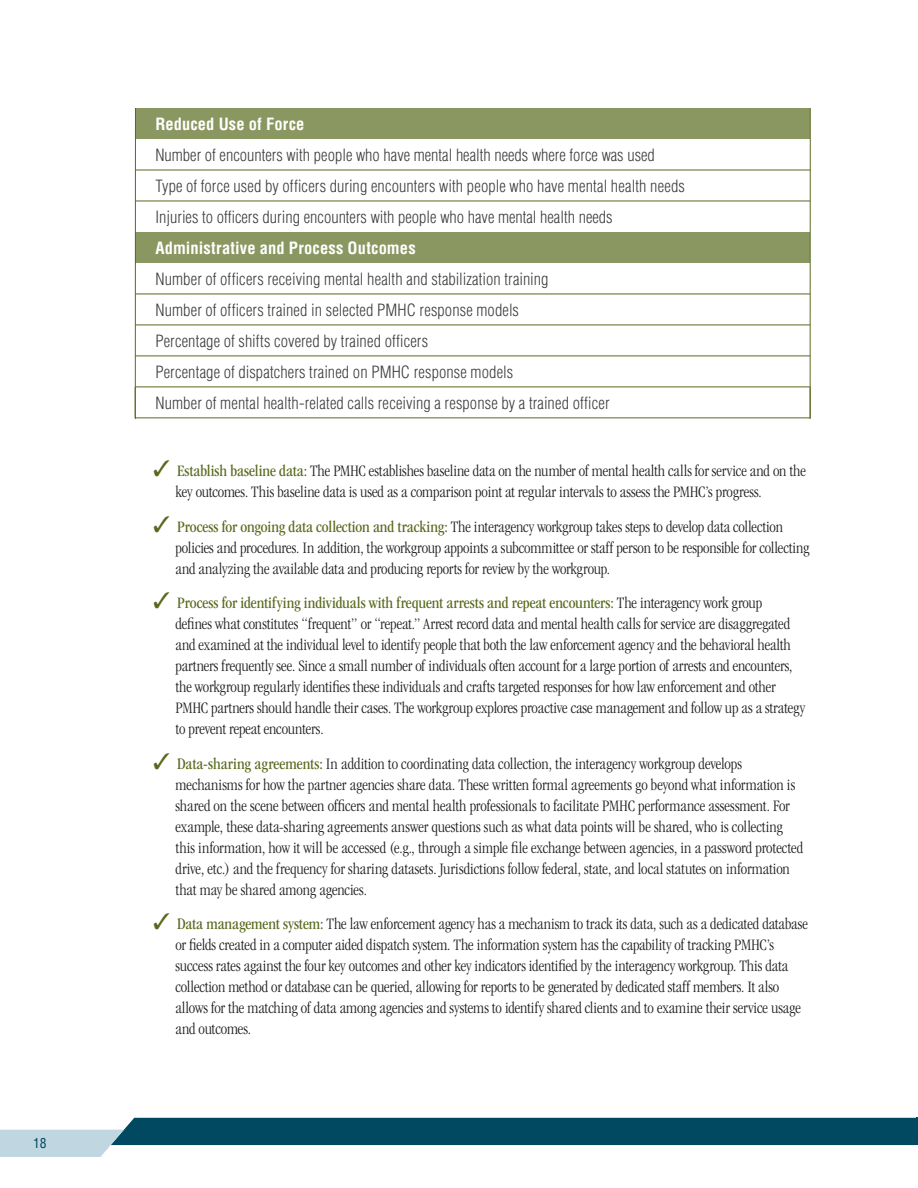
<style>
.page{position:relative;width:918px;height:1188px;background:#fff}
.page>*{position:absolute;margin:0;border:0;box-sizing:border-box;transform-origin:0 0}
.t1{font:300 condensed 16.5px/21px "ITC Garamond Std";letter-spacing:-.005em;color:#231f20}
.t2{font:300 condensed 16.5px "Helvetica";letter-spacing:.005em;color:#3e3e3f}
.t3{font:700 condensed 16.5px "Helvetica";letter-spacing:.01em;color:#fff}
.t4{font:condensed 13.5px "Helvetica";color:#004960}
.s1{color:#596a1e}
.s2{font-weight:400;color:#596a1e}
</style>
<div class="page">
<hr style="left:916px;top:1118px;width:2px;height:27px;background:#004960">
<div style="left:135px;top:108px;width:675px;height:31px;background:#8b9761"></div>
<div style="left:135px;top:232px;width:675px;height:31px;background:#8b9761"></div>
<hr style="left:135px;top:170px;width:675px;height:1px;background:#596a1e">
<hr style="left:135px;top:325px;width:675px;height:1px;background:#596a1e">
<hr style="left:135px;top:356px;width:675px;height:1px;background:#596a1e">
<hr style="left:135px;top:294px;width:675px;height:1px;background:#596a1e">
<hr style="left:135px;top:201px;width:675px;height:1px;background:#596a1e">
<hr style="left:135px;top:387px;width:675px;height:1px;background:#596a1e">
<hr style="left:135px;top:418px;width:675px;height:1px;background:#596a1e">
<hr style="left:135px;top:108px;width:1px;height:311px;background:#596a1e">
<hr style="left:810px;top:108px;width:1px;height:311px;background:#596a1e">
<svg style="left:0;top:1118px;width:916px;height:39px"></svg>
<p class="t4" style="left:33px;top:1135px;width:15px">18</p>
<p class="t3" style="left:155px;top:114px;width:150px">Reduced Use of Force</p>
<p class="t2" style="left:155px;top:145px;width:501px">Number of encounters with people who have mental health needs where force was used</p>
<p class="t2" style="left:155px;top:176px;width:531px">Type of force used by offcers during encounters with people who have mental health needs</p>
<p class="t2" style="left:155px;top:207px;width:459px">Injuries to offcers during encounters with people who have mental health needs</p>
<p class="t3" style="left:155px;top:238px;width:262px">Administrative and Process Outcomes</p>
<p class="t2" style="left:155px;top:269px;width:395px">Number of offcers receiving mental health and stabilization training</p>
<p class="t2" style="left:155px;top:300px;width:365px">Number of offcers trained in selected PMHC response models</p>
<p class="t2" style="left:155px;top:331px;width:274px">Percentage of shifts covered by trained offcers</p>
<p class="t2" style="left:155px;top:362px;width:359px">Percentage of dispatchers trained on PMHC response models</p>
<p class="t2" style="left:155px;top:393px;width:456px">Number of mental health-related calls receiving a response by a trained offcer</p>
<p class="t1" style="left:176px;top:461px;width:632px;text-indent:-22px"><span class="s1">✓</span> <span class="s2">Establish baseline data:</span> The PMHC establishes baseline data on the number of mental health calls for service and on the key outcomes. This baseline data is used as a comparison point at regular intervals to assess the PMHC’s progress.</p>
<p class="t1" style="left:176px;top:516px;width:636px;text-indent:-22px"><span class="s1">✓</span> <span class="s2">Process for ongoing data collection and tracking:</span> The interagency workgroup takes steps to develop data collection policies and procedures. In addition, the workgroup appoints a subcommittee or staff person to be responsible for collecting and analyzing the available data and producing reports for review by the workgroup.</p>
<p class="t1" style="left:176px;top:593px;width:631px;text-indent:-22px"><span class="s1">✓</span> <span class="s2">Process for identifying individuals with frequent arrests and repeat encounters:</span> The interagency work group<br>defnes what constitutes “frequent” or “repeat.” Arrest record data and mental health calls for service are disaggregated and examined at the individual level to identify people that both the law enforcement agency and the behavioral health partners frequently see. Since a small number of individuals often account for a large portion of arrests and encounters, the workgroup regularly identifes these individuals and crafts targeted responses for how law enforcement and other PMHC partners should handle their cases. The workgroup explores proactive case management and follow up as a strategy to prevent repeat encounters.</p>
<p class="t1" style="left:176px;top:753px;width:629px;text-indent:-23px"><span class="s1">✓</span> <span class="s2">Data-sharing agreements:</span> In addition to coordinating data collection, the interagency workgroup develops mechanisms for how the partner agencies share data. These written formal agreements go beyond what information is shared on the scene between offcers and mental health professionals to facilitate PMHC performance assessment. For example, these data-sharing agreements answer questions such as what data points will be shared, who is collecting this information, how it will be accessed (e.g., through a simple fle exchange between agencies, in a password protected drive, etc.) and the frequency for sharing datasets. Jurisdictions follow federal, state, and local statutes on information that may be shared among agencies.</p>
<p class="t1" style="left:176px;top:914px;width:634px;text-indent:-22px"><span class="s1">✓</span> <span class="s2">Data management system:</span> The law enforcement agency has a mechanism to track its data, such as a dedicated database or felds created in a computer aided dispatch system. The information system has the capability of tracking PMHC’s success rates against the four key outcomes and other key indicators identifed by the interagency workgroup. This data collection method or database can be queried, allowing for reports to be generated by dedicated staff members. It also allows for the matching of data among agencies and systems to identify shared clients and to examine their service usage and outcomes.</p>
</div>
